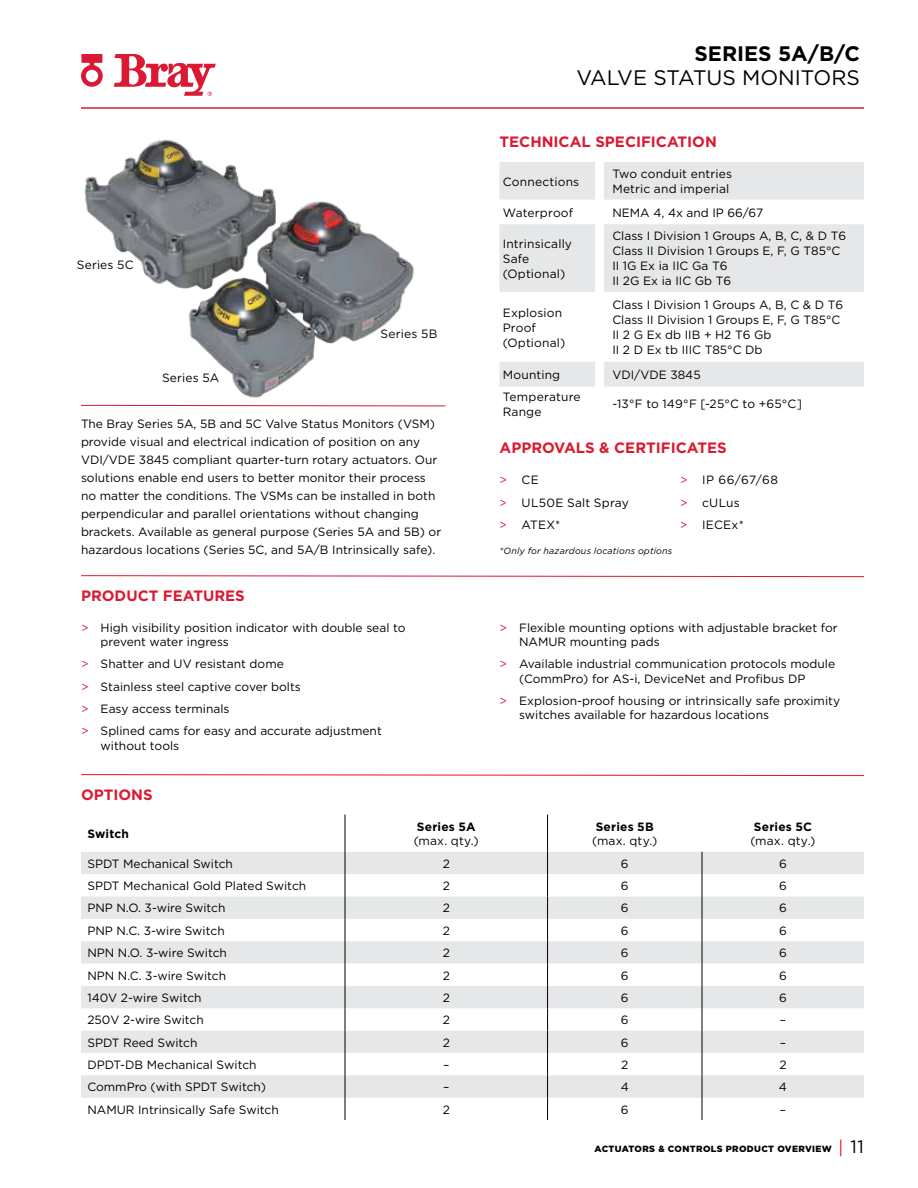
<style>
.page{position:relative;width:918px;height:1188px;background:#fff}
.page>*{position:absolute;margin:0;border:0;box-sizing:border-box;transform-origin:0 0}
.t1{font:21px "Gotham";color:#000}
.t2{font:700 21px "Gotham";color:#000}
.t3{font:700 15px "Gotham";color:#da1a32}
.t4{font:12px/15px "Gotham";color:#000}
.t5{font:12px "Gotham";letter-spacing:.02em;color:#000}
.t6{font:700 12px "Gotham";letter-spacing:.015em;color:#000}
.t7{font:900 9px "Gotham";letter-spacing:.04em;color:#000}
.t8{font:italic 9px "Gotham";letter-spacing:.02em;color:#000}
.s1{color:#da1a32}
.s2{font-weight:400;font-size:18px;color:#da1a32}
.s3{font-weight:400;font-size:18px}
</style>
<div class="page">
<svg style="left:114px;top:54px;width:102px;height:42px"></svg>
<svg style="left:81px;top:54px;width:22px;height:33px"></svg>
<hr style="left:81px;top:107px;width:783px;height:2px;background:#da1a32">
<svg style="left:500px;top:162px;width:364px;height:225px;fill:#e6e7e8"></svg>
<svg style="left:81px;top:852px;width:783px;height:246px;fill:#e6e7e8"></svg>
<hr style="left:547px;top:815px;width:1px;height:37px;background:#000">
<svg style="left:547px;top:852px;width:1px;height:268px"></svg>
<svg style="left:702px;top:852px;width:1px;height:268px"></svg>
<hr style="left:345px;top:815px;width:1px;height:37px;background:#000">
<svg style="left:345px;top:852px;width:1px;height:268px"></svg>
<svg style="left:81px;top:575px;width:783px;height:2px;background:#ec8c98"></svg>
<svg style="left:81px;top:774px;width:783px;height:2px;background:#ec8c98"></svg>
<svg style="left:194px;top:406px;width:252px;height:1px"></svg>
<img style="left:81px;top:139px;width:365px;height:267px">
<p class="t5" style="left:77px;top:257px;width:58px">Series 5C</p>
<p class="t4" style="left:162px;top:370px;width:59px">Series 5A</p>
<p class="t5" style="left:381px;top:326px;width:58px">Series 5B</p>
<p class="t4" style="left:81px;top:415px;width:362px;line-height:18px">The Bray Series 5A, 5B and 5C Valve Status Monitors (VSM) provide visual and electrical indication of position on any VDI/VDE 3845 compliant quarter-turn rotary actuators. Our solutions enable end users to better monitor their process no matter the conditions. The VSMs can be installed in both perpendicular and parallel orientations without changing brackets. Available as general purpose (Series 5A and 5B) or hazardous locations (Series 5C, and 5A/B Intrinsically safe).</p>
<p class="t3" style="left:81px;top:585px;width:165px">PRODUCT FEATURES</p>
<p class="t4" style="left:101px;top:620px;width:306px;line-height:14.4px;text-indent:-20px"><span class="s1">&gt;</span> High visibility position indicator with double seal to prevent water ingress</p>
<p class="t4" style="left:81px;top:653px;width:302px;line-height:22.4px"><span class="s1">&gt;</span> Shatter and UV resistant dome<br><span class="s1">&gt;</span> Stainless steel captive cover bolts<br><span class="s1">&gt;</span> Easy access terminals<br><span class="s1">&gt;</span> Splined cams for easy and accurate adjustment</p>
<p class="t4" style="left:101px;top:738px;width:80px">without tools</p>
<p class="t3" style="left:81px;top:784px;width:73px">OPTIONS</p>
<p class="t6" style="left:87px;top:826px;width:43px">Switch</p>
<p class="t6" style="left:417px;top:819px;width:60px">Series 5A</p>
<p class="t4" style="left:414px;top:833px;width:67px">(max. qty.)</p>
<h1 class="t2" style="left:695px;top:40px;width:167px">SERIES 5A/B/C</h1>
<h1 class="t1" style="left:576px;top:64px;width:285px">VALVE STATUS MONITORS</h1>
<p class="t3" style="left:500px;top:132px;width:219px">TECHNICAL SPECIFICATION</p>
<p class="t5" style="left:503px;top:174px;width:78px">Connections</p>
<p class="t4" style="left:612px;top:166px;width:121px">Two conduit entries<br>Metric and imperial</p>
<p class="t4" style="left:503px;top:205px;width:72px">Waterproof</p>
<p class="t4" style="left:612px;top:205px;width:152px">NEMA 4, 4x and IP 66/67</p>
<p class="t4" style="left:503px;top:236px;width:71px">Intrinsically<br>Safe (Optional)</p>
<p class="t4" style="left:612px;top:228px;width:235px">Class I Division 1 Groups A, B, C, &amp; D T6<br>Class II Division 1 Groups E, F, G T85°C<br>II 1G Ex ia IIC Ga T6<br>II 2G Ex ia IIC Gb T6</p>
<p class="t4" style="left:503px;top:305px;width:64px">Explosion<br>Proof (Optional)</p>
<p class="t4" style="left:612px;top:297px;width:232px">Class I Division 1 Groups A, B, C &amp; D T6<br>Class II Division 1 Groups E, F, G T85°C<br>II 2 G Ex db IIB + H2 T6 Gb<br>II 2 D Ex tb IIIC T85°C Db</p>
<p class="t4" style="left:503px;top:367px;width:59px">Mounting</p>
<p class="t4" style="left:612px;top:367px;width:90px">VDI/VDE 3845</p>
<p class="t4" style="left:503px;top:389px;width:79px">Temperature<br>Range</p>
<p class="t4" style="left:612px;top:396px;width:191px">-13°F to 149°F [-25°C to +65°C]</p>
<p class="t3" style="left:500px;top:438px;width:229px">APPROVALS &amp; CERTIFICATES</p>
<p class="t4" style="left:500px;top:472px;width:41px"><span class="s1">&gt;</span> CE</p>
<p class="t4" style="left:680px;top:472px;width:99px"><span class="s1">&gt;</span> IP 66/67/68</p>
<p class="t5" style="left:500px;top:495px;width:131px"><span class="s1">&gt;</span> UL50E Salt Spray</p>
<p class="t4" style="left:680px;top:495px;width:61px"><span class="s1">&gt;</span> cULus</p>
<p class="t4" style="left:500px;top:517px;width:62px"><span class="s1">&gt;</span> ATEX*</p>
<p class="t4" style="left:680px;top:517px;width:65px"><span class="s1">&gt;</span> IECEx*</p>
<p class="t8" style="left:500px;top:545px;width:174px">*Only for hazardous locations options</p>
<p class="t4" style="left:519px;top:620px;width:320px;line-height:14.4px;text-indent:-20px"><span class="s1">&gt;</span> Flexible mounting options with adjustable bracket for<br>NAMUR mounting pads</p>
<p class="t4" style="left:519px;top:657px;width:318px;line-height:14.4px;text-indent:-20px"><span class="s1">&gt;</span> Available industrial communication protocols module (CommPro) for AS-i, DeviceNet and Profibus DP</p>
<p class="t4" style="left:519px;top:693px;width:322px;line-height:14.4px;text-indent:-20px"><span class="s1">&gt;</span> Explosion-proof housing or intrinsically safe proximity switches available for hazardous locations</p>
<p class="t6" style="left:596px;top:819px;width:60px">Series 5B</p>
<p class="t4" style="left:592px;top:833px;width:67px">(max. qty.)</p>
<p class="t6" style="left:754px;top:819px;width:60px">Series 5C</p>
<p class="t4" style="left:750px;top:833px;width:67px">(max. qty.)</p>
<p class="t4" style="left:87px;top:856px;width:147px">SPDT Mechanical Switch</p>
<p class="t4" style="left:443px;top:856px;width:9px">2</p>
<p class="t4" style="left:621px;top:856px;width:9px">6</p>
<p class="t4" style="left:779px;top:856px;width:9px">6</p>
<p class="t4" style="left:87px;top:878px;width:220px">SPDT Mechanical Gold Plated Switch</p>
<p class="t4" style="left:443px;top:878px;width:9px">2</p>
<p class="t4" style="left:621px;top:878px;width:9px">6</p>
<p class="t4" style="left:779px;top:878px;width:9px">6</p>
<p class="t4" style="left:87px;top:900px;width:140px">PNP N.O. 3-wire Switch</p>
<p class="t4" style="left:443px;top:900px;width:9px">2</p>
<p class="t4" style="left:621px;top:900px;width:9px">6</p>
<p class="t4" style="left:779px;top:900px;width:9px">6</p>
<p class="t4" style="left:87px;top:923px;width:139px">PNP N.C. 3-wire Switch</p>
<p class="t4" style="left:443px;top:923px;width:9px">2</p>
<p class="t4" style="left:621px;top:923px;width:9px">6</p>
<p class="t4" style="left:779px;top:923px;width:9px">6</p>
<p class="t4" style="left:87px;top:945px;width:141px">NPN N.O. 3-wire Switch</p>
<p class="t4" style="left:443px;top:945px;width:9px">2</p>
<p class="t4" style="left:621px;top:945px;width:9px">6</p>
<p class="t4" style="left:779px;top:945px;width:9px">6</p>
<p class="t4" style="left:87px;top:968px;width:140px">NPN N.C. 3-wire Switch</p>
<p class="t4" style="left:443px;top:968px;width:9px">2</p>
<p class="t4" style="left:621px;top:968px;width:9px">6</p>
<p class="t4" style="left:779px;top:968px;width:9px">6</p>
<p class="t4" style="left:87px;top:990px;width:116px">140V 2-wire Switch</p>
<p class="t4" style="left:443px;top:990px;width:9px">2</p>
<p class="t4" style="left:621px;top:990px;width:9px">6</p>
<p class="t4" style="left:779px;top:990px;width:9px">6</p>
<p class="t4" style="left:87px;top:1012px;width:118px">250V 2-wire Switch</p>
<p class="t4" style="left:443px;top:1012px;width:9px">2</p>
<p class="t4" style="left:621px;top:1012px;width:9px">6</p>
<p class="t4" style="left:780px;top:1012px;width:8px">–</p>
<p class="t4" style="left:87px;top:1035px;width:112px">SPDT Reed Switch</p>
<p class="t4" style="left:443px;top:1035px;width:9px">2</p>
<p class="t4" style="left:621px;top:1035px;width:9px">6</p>
<p class="t4" style="left:780px;top:1035px;width:8px">–</p>
<p class="t4" style="left:87px;top:1057px;width:171px">DPDT-DB Mechanical Switch</p>
<p class="t4" style="left:443px;top:1057px;width:8px">–</p>
<p class="t4" style="left:621px;top:1057px;width:9px">2</p>
<p class="t4" style="left:779px;top:1057px;width:9px">2</p>
<p class="t4" style="left:87px;top:1079px;width:180px">CommPro (with SPDT Switch)</p>
<p class="t4" style="left:443px;top:1079px;width:8px">–</p>
<p class="t4" style="left:621px;top:1079px;width:10px">4</p>
<p class="t4" style="left:779px;top:1079px;width:10px">4</p>
<p class="t4" style="left:87px;top:1102px;width:193px">NAMUR Intrinsically Safe Switch</p>
<p class="t4" style="left:443px;top:1102px;width:9px">2</p>
<p class="t4" style="left:621px;top:1102px;width:9px">6</p>
<p class="t4" style="left:780px;top:1102px;width:8px">–</p>
<p class="t7" style="left:595px;top:1142px;width:271px">ACTUATORS &amp; CONTROLS PRODUCT OVERVIEW <span class="s2">|</span> <span class="s3">11</span></p>
</div>
